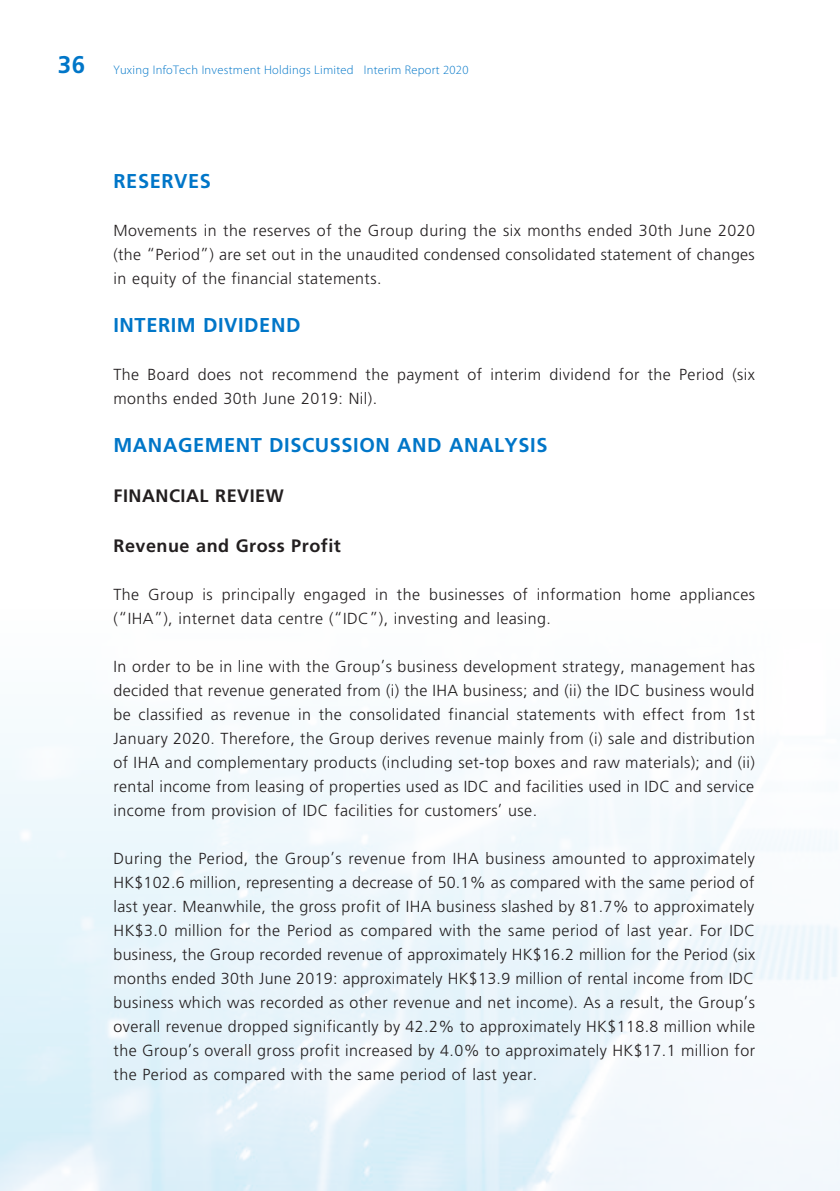
<style>
.page{position:relative;width:840px;height:1191px;background:#fff}
.page>*{position:absolute;margin:0;border:0;box-sizing:border-box;transform-origin:0 0}
.t1{font:700 20px "Frutiger LT Std";letter-spacing:.03em;color:#0076c8}
.t2{font:700 18px "Frutiger LT Std";letter-spacing:.03em;color:#231f20}
.t3{font:300 16px/24px "Frutiger LT Std";letter-spacing:.03em;color:#231f20;text-align:justify}
.t4{font:300 12.4px "Myriad Pro";letter-spacing:.02em;color:#0076c8}
.s1{font-family:"Frutiger LT Std";font-weight:700;font-size:24px}
</style>
<div class="page">
<p class="t4" style="left:58px;top:63px;width:412px"><span class="s1">36</span> Yuxing InfoTech Investment Holdings Limited Interim Report 2020</p>
<p class="t1" style="left:113px;top:169px;width:99px">RESERVES</p>
<p class="t3" style="left:113px;top:219px;width:642px">Movements in the reserves of the Group during the six months ended 30th June 2020 (the “Period”) are set out in the unaudited condensed consolidated statement of changes in equity of the financial statements.</p>
<p class="t1" style="left:113px;top:313px;width:188px">INTERIM DIVIDEND</p>
<p class="t3" style="left:113px;top:363px;width:642px">The Board does not recommend the payment of interim dividend for the Period (six months ended 30th June 2019: Nil).</p>
<p class="t1" style="left:113px;top:433px;width:435px">MANAGEMENT DISCUSSION AND ANALYSIS</p>
<p class="t2" style="left:113px;top:485px;width:172px">FINANCIAL REVIEW</p>
<p class="t2" style="left:113px;top:535px;width:229px">Revenue and Gross Profit</p>
<p class="t3" style="left:113px;top:583px;width:642px">The Group is principally engaged in the businesses of information home appliances (“IHA”), internet data centre (“IDC”), investing and leasing.</p>
<p class="t3" style="left:113px;top:655px;width:642px">In order to be in line with the Group’s business development strategy, management has decided that revenue generated from (i) the IHA business; and (ii) the IDC business would be classified as revenue in the consolidated financial statements with effect from 1st January 2020. Therefore, the Group derives revenue mainly from (i) sale and distribution of IHA and complementary products (including set-top boxes and raw materials); and (ii) rental income from leasing of properties used as IDC and facilities used in IDC and service income from provision of IDC facilities for customers’ use.</p>
<p class="t3" style="left:113px;top:847px;width:642px">During the Period, the Group’s revenue from IHA business amounted to approximately HK$102.6 million, representing a decrease of 50.1% as compared with the same period of last year. Meanwhile, the gross profit of IHA business slashed by 81.7% to approximately HK$3.0 million for the Period as compared with the same period of last year. For IDC business, the Group recorded revenue of approximately HK$16.2 million for the Period (six months ended 30th June 2019: approximately HK$13.9 million of rental income from IDC business which was recorded as other revenue and net income). As a result, the Group’s overall revenue dropped significantly by 42.2% to approximately HK$118.8 million while the Group’s overall gross profit increased by 4.0% to approximately HK$17.1 million for the Period as compared with the same period of last year.</p>
</div>
